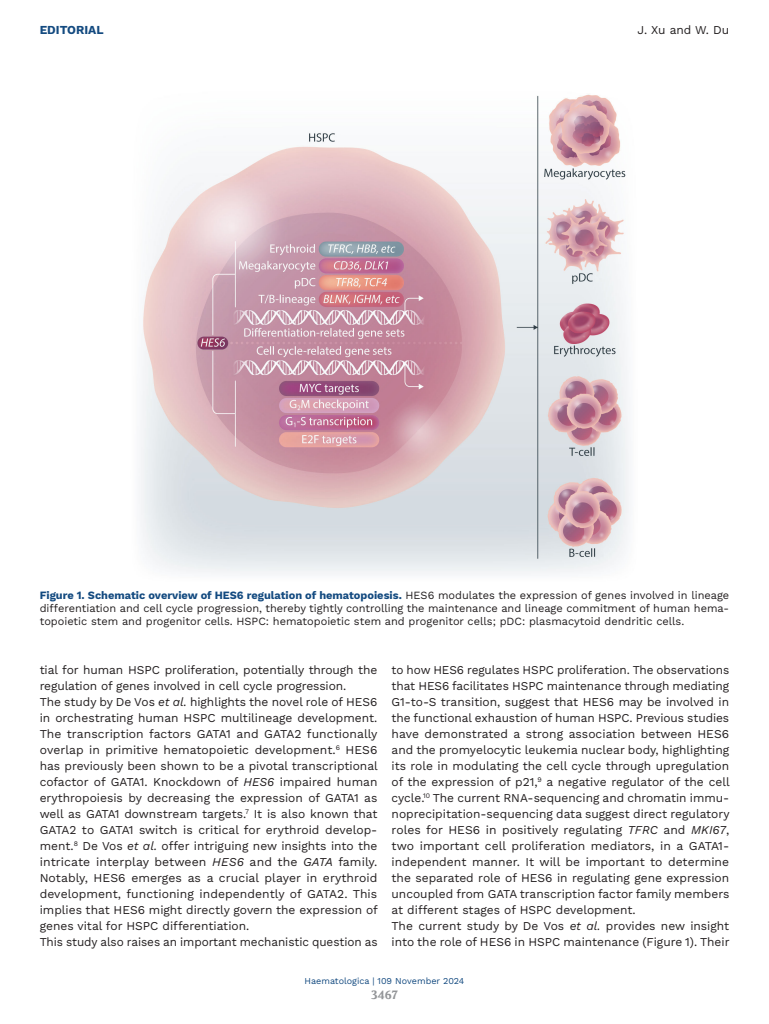
<style>
.page{position:relative;width:769px;height:1024px;background:#fff}
.page>*{position:absolute;margin:0;border:0;box-sizing:border-box;transform-origin:0 0}
.TESTO{font:12px/16px "Work Sans";letter-spacing:-.005em;color:#231f20}
.t1{font:700 12px "Work Sans";color:#134a80}
.t2{font:700 12px "Volkhov";color:#939598}
.DIDA_Figura{font:11px/13px "Work Sans";color:#231f20;text-align:justify}
.t3{font:9px "Work Sans";color:#134a80}
.s1{font-weight:700;color:#134a80}
.s2{font-style:italic}
</style>
<div class="page">
<img style="left:141px;top:94px;width:488px;height:480px">
<p class="t1" style="left:40px;top:23px;width:65px">EDITORIAL</p>
<p class="TESTO" style="left:637px;top:21px;width:93px">J. Xu and W. Du</p>
<p class="DIDA_Figura" style="left:40px;top:588px;width:690px"><span class="s1">Figure 1. Schematic overview of HES6 regulation of hematopoiesis.</span> HES6 modulates the expression of genes involved in lineage differentiation and cell cycle progression, thereby tightly controlling the maintenance and lineage commitment of human hema&shy;topoietic stem and progenitor cells. HSPC: hematopoietic stem and progenitor cells; pDC: plasmacytoid dendritic cells.</p>
<p class="TESTO" style="left:40px;top:661px;width:339px">tial for human HSPC proliferation, potentially through the regulation of genes involved in cell cycle progression.</p>
<p class="TESTO" style="left:40px;top:693px;width:339px;text-align:justify">The study by De Vos <span class="s2">et al.</span> highlights the novel role of HES6 in orchestrating human HSPC multilineage development.<br>The transcription factors GATA1 and GATA2 functionally overlap in primitive hematopoietic development.<sup>6</sup> HES6 has previously been shown to be a pivotal transcriptional cofactor of GATA1. Knockdown of <span class="s2">HES6</span> impaired human erythropoiesis by decreasing the expression of GATA1 as well as GATA1 downstream targets.<sup>7</sup> It is also known that GATA2 to GATA1 switch is critical for erythroid develop&shy;ment.<sup>8</sup> De Vos <span class="s2">et al.</span> offer intriguing new insights into the intricate interplay between <span class="s2">HES6</span> and the <span class="s2">GATA</span> family.<br>Notably, HES6 emerges as a crucial player in erythroid development, functioning independently of GATA2. This implies that HES6 might directly govern the expression of genes vital for HSPC differentiation.</p>
<p class="TESTO" style="left:40px;top:933px;width:339px">This study also raises an important mechanistic question as</p>
<p class="TESTO" style="left:391px;top:661px;width:339px;text-align:justify">to how HES6 regulates HSPC proliferation. The observations that HES6 facilitates HSPC maintenance through mediating G1-to-S transition, suggest that HES6 may be involved in the functional exhaustion of human HSPC. Previous studies have demonstrated a strong association between HES6 and the promyelocytic leukemia nuclear body, highlighting its role in modulating the cell cycle through upregulation of the expression of p21,<sup>9</sup> a negative regulator of the cell cycle.<sup>10</sup> The current RNA-sequencing and chromatin immu&shy;noprecipitation-sequencing data suggest direct regulatory roles for HES6 in positively regulating <span class="s2">TFRC</span> and <span class="s2">MKI67</span>, two important cell proliferation mediators, in a GATA1- independent manner. It will be important to determine the separated role of HES6 in regulating gene expression uncoupled from GATA transcription factor family members at different stages of HSPC development.</p>
<p class="TESTO" style="left:391px;top:917px;width:339px">The current study by De Vos <span class="s2">et al.</span> provides new insight into the role of HES6 in HSPC maintenance (Figure 1). Their</p>
<p class="t3" style="left:304px;top:974px;width:161px">Haematologica | 109 November 2024</p>
<p class="t2" style="left:371px;top:987px;width:28px">3467</p>
</div>
